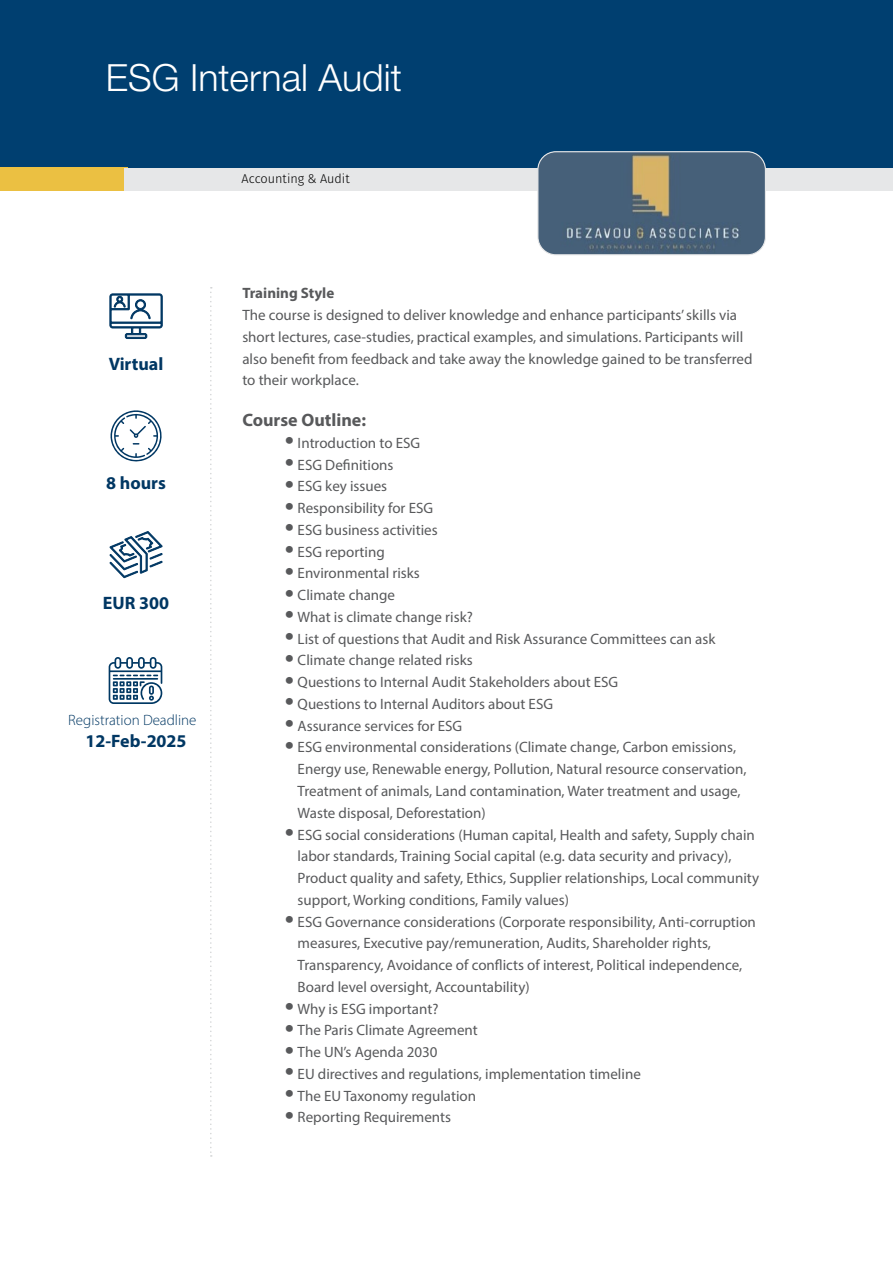
<style>
.page{position:relative;width:893px;height:1263px;background:#fff}
.page>*{position:absolute;margin:0;border:0;box-sizing:border-box;transform-origin:0 0}
.t1{font:300 37.5px "Helvetica Neue LT Std";color:#fff}
.t2{font:700 18px "Myriad Pro";color:#003763}
.t3{font:700 18px "Myriad Pro";color:#58595b}
.t4{font:15px/21.8px "Myriad Pro";color:#58595b}
.t5{font:300 15px "Myriad Pro";color:#003763}
.t6{font:700 15px "Myriad Pro";color:#58595b}
.t7{font:300 12.75px "Fira Sans";color:#000}
.s1{font-size:33px}
</style>
<div class="page">
<div style="left:0;top:0;width:893px;height:168px;background:#003f70"></div>
<div style="left:0;top:168px;width:128px;height:23px;background:#ebc042"></div>
<div style="left:124px;top:168px;width:769px;height:22px;background:#e6e7e8"></div>
<svg style="left:210px;top:287px;width:2px;height:870px"></svg>
<svg style="left:109px;top:531px;width:54px;height:47px"></svg>
<svg style="left:111px;top:410px;width:51px;height:52px"></svg>
<svg style="left:109px;top:657px;width:53px;height:47px"></svg>
<svg style="left:109px;top:293px;width:54px;height:46px"></svg>
<img style="left:539px;top:153px;width:226px;height:102px">
<div style="left:537px;top:151px;width:229px;height:104px;border:1px solid #e6e7e8;border-radius:18px"></div>
<h1 class="t1" style="left:106px;top:54px;width:297px">ESG Internal Audit</h1>
<p class="t2" style="left:109px;top:353px;width:56px">Virtual</p>
<p class="t2" style="left:106px;top:472px;width:61px">8 hours</p>
<p class="t2" style="left:103px;top:591px;width:68px">EUR 300</p>
<p class="t5" style="left:68px;top:711px;width:130px">Registration Deadline</p>
<p class="t2" style="left:86px;top:729px;width:103px">12-Feb-2025</p>
<p class="t7" style="left:242px;top:169px;width:110px">Accounting &amp; Audit</p>
<p class="t6" style="left:242px;top:283px;width:93px">Training Style</p>
<p class="t4" style="left:242px;top:304px;width:512px">The course is designed to deliver knowledge and enhance participants’ skills via short lectures, case-studies, practical examples, and simulations. Participants will also benefit from feedback and take away the knowledge gained to be transferred to their workplace.</p>
<p class="t3" style="left:242px;top:408px;width:125px">Course Outline:</p>
<p class="t4" style="left:285px;top:432px;width:137px"><span class="s1">•</span> Introduction to ESG</p>
<p class="t4" style="left:285px;top:454px;width:110px"><span class="s1">•</span> ESG Definitions</p>
<p class="t4" style="left:285px;top:475px;width:104px"><span class="s1">•</span> ESG key issues</p>
<p class="t4" style="left:285px;top:497px;width:150px"><span class="s1">•</span> Responsibility for ESG</p>
<p class="t4" style="left:285px;top:519px;width:154px"><span class="s1">•</span> ESG business activities</p>
<p class="t4" style="left:285px;top:541px;width:101px"><span class="s1">•</span> ESG reporting</p>
<p class="t4" style="left:285px;top:562px;width:136px"><span class="s1">•</span> Environmental risks</p>
<p class="t4" style="left:285px;top:584px;width:112px"><span class="s1">•</span> Climate change</p>
<p class="t4" style="left:285px;top:606px;width:189px"><span class="s1">•</span> What is climate change risk?</p>
<p class="t4" style="left:285px;top:628px;width:432px"><span class="s1">•</span> List of questions that Audit and Risk Assurance Committees can ask</p>
<p class="t4" style="left:285px;top:649px;width:189px"><span class="s1">•</span> Climate change related risks</p>
<p class="t4" style="left:285px;top:671px;width:335px"><span class="s1">•</span> Questions to Internal Audit Stakeholders about ESG</p>
<p class="t4" style="left:285px;top:693px;width:270px"><span class="s1">•</span> Questions to Internal Auditors about ESG</p>
<p class="t4" style="left:285px;top:715px;width:179px"><span class="s1">•</span> Assurance services for ESG</p>
<p class="t4" style="left:298px;top:736px;width:450px;text-indent:-13px"><span class="s1">•</span> ESG environmental considerations (Climate change, Carbon emissions, Energy use, Renewable energy, Pollution, Natural resource conservation, Treatment of animals, Land contamination, Water treatment and usage, Waste disposal, Deforestation)</p>
<p class="t4" style="left:298px;top:823px;width:463px;text-indent:-13px"><span class="s1">•</span> ESG social considerations (Human capital, Health and safety, Supply chain labor standards, Training Social capital (e.g. data security and privacy), Product quality and safety, Ethics, Supplier relationships, Local community support, Working conditions, Family values)</p>
<p class="t4" style="left:298px;top:910px;width:460px;text-indent:-13px"><span class="s1">•</span> ESG Governance considerations (Corporate responsibility, Anti-corruption measures, Executive pay/remuneration, Audits, Shareholder rights, Transparency, Avoidance of conflicts of interest, Political independence, Board level oversight, Accountability)</p>
<p class="t4" style="left:285px;top:997px;width:155px"><span class="s1">•</span> Why is ESG important?</p>
<p class="t4" style="left:285px;top:1019px;width:194px"><span class="s1">•</span> The Paris Climate Agreement</p>
<p class="t4" style="left:285px;top:1041px;width:154px"><span class="s1">•</span> The UN’s Agenda 2030</p>
<p class="t4" style="left:285px;top:1063px;width:357px"><span class="s1">•</span> EU directives and regulations, implementation timeline</p>
<p class="t4" style="left:285px;top:1084px;width:193px"><span class="s1">•</span> The EU Taxonomy regulation</p>
<p class="t4" style="left:285px;top:1106px;width:168px"><span class="s1">•</span> Reporting Requirements</p>
</div>
